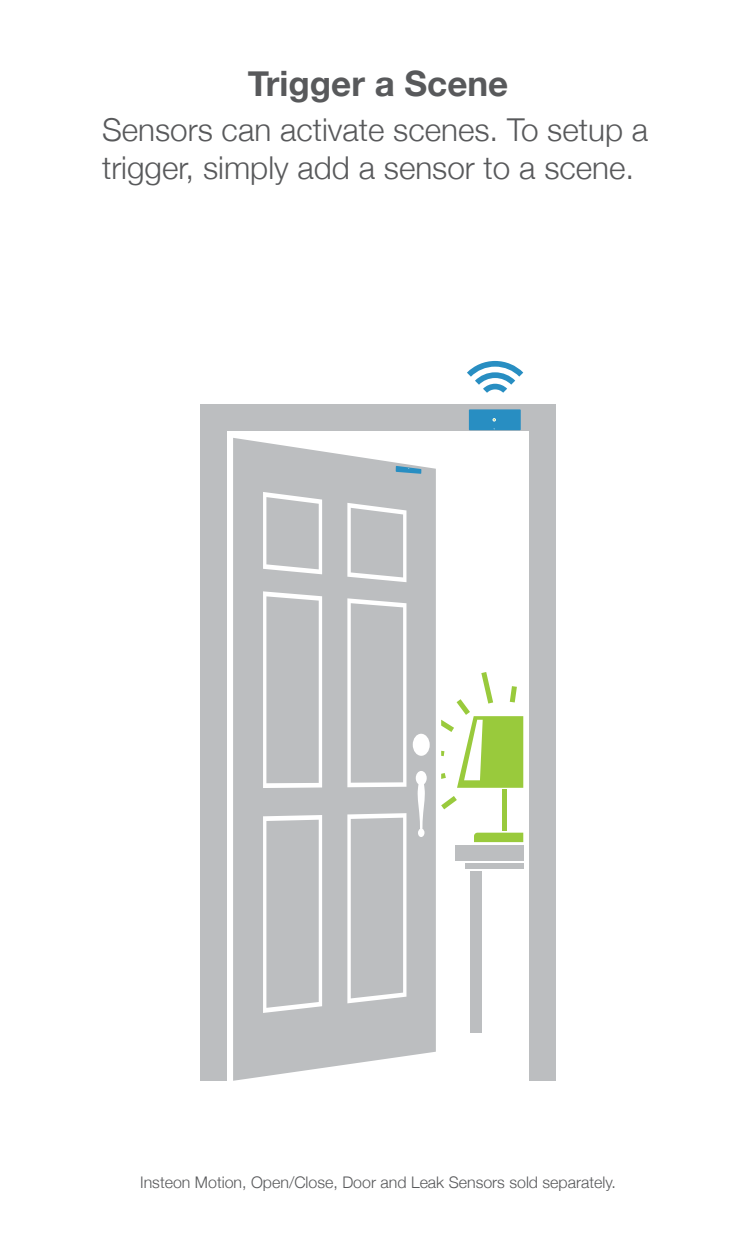
<style>
.page{position:relative;width:756px;height:1260px;background:#fff}
.page>*{position:absolute;margin:0;border:0;box-sizing:border-box;transform-origin:0 0}
.t1{font:700 35px "Helvetica Neue";color:#58595b}
.t2{font:300 31.5px/37.8px "Helvetica Neue";color:#58595b}
.t3{font:300 16.1px "Helvetica Neue";color:#58595b}
</style>
<div class="page">
<div style="left:200px;top:404px;width:27px;height:677px;background:#bcbec0"></div>
<div style="left:529px;top:404px;width:27px;height:677px;background:#bcbec0"></div>
<div style="left:200px;top:404px;width:354px;height:27px;background:#bcbec0"></div>
<div style="left:469px;top:409px;width:52px;height:21px;background:#288ec2"></div>
<svg style="left:233px;top:438px;width:203px;height:643px;fill:#bcbec0"></svg>
<svg style="left:396px;top:466px;width:25px;height:8px"></svg>
<svg style="left:467px;top:361px;width:56px;height:32px"></svg>
<svg style="left:474px;top:833px;width:49px;height:9px"></svg>
<hr style="left:503px;top:789px;width:4px;height:42px;background:#99ca3c">
<div style="left:455px;top:845px;width:68px;height:15px;background:#bcbec0"></div>
<div style="left:465px;top:863px;width:58px;height:5px;background:#bcbec0"></div>
<div style="left:470px;top:871px;width:12px;height:162px;background:#bcbec0"></div>
<svg style="left:441px;top:796px;width:16px;height:13px"></svg>
<svg style="left:441px;top:672px;width:82px;height:116px"></svg>
<p class="t1" style="left:248px;top:56px;width:262px">Trigger a Scene</p>
<p class="t2" style="left:102px;top:109px;width:548px">Sensors can activate scenes. To setup a trigger, simply add a sensor to a scene.</p>
<p class="t3" style="left:140px;top:1170px;width:477px">Insteon Motion, Open/Close, Door and Leak Sensors sold separately.</p>
</div>
